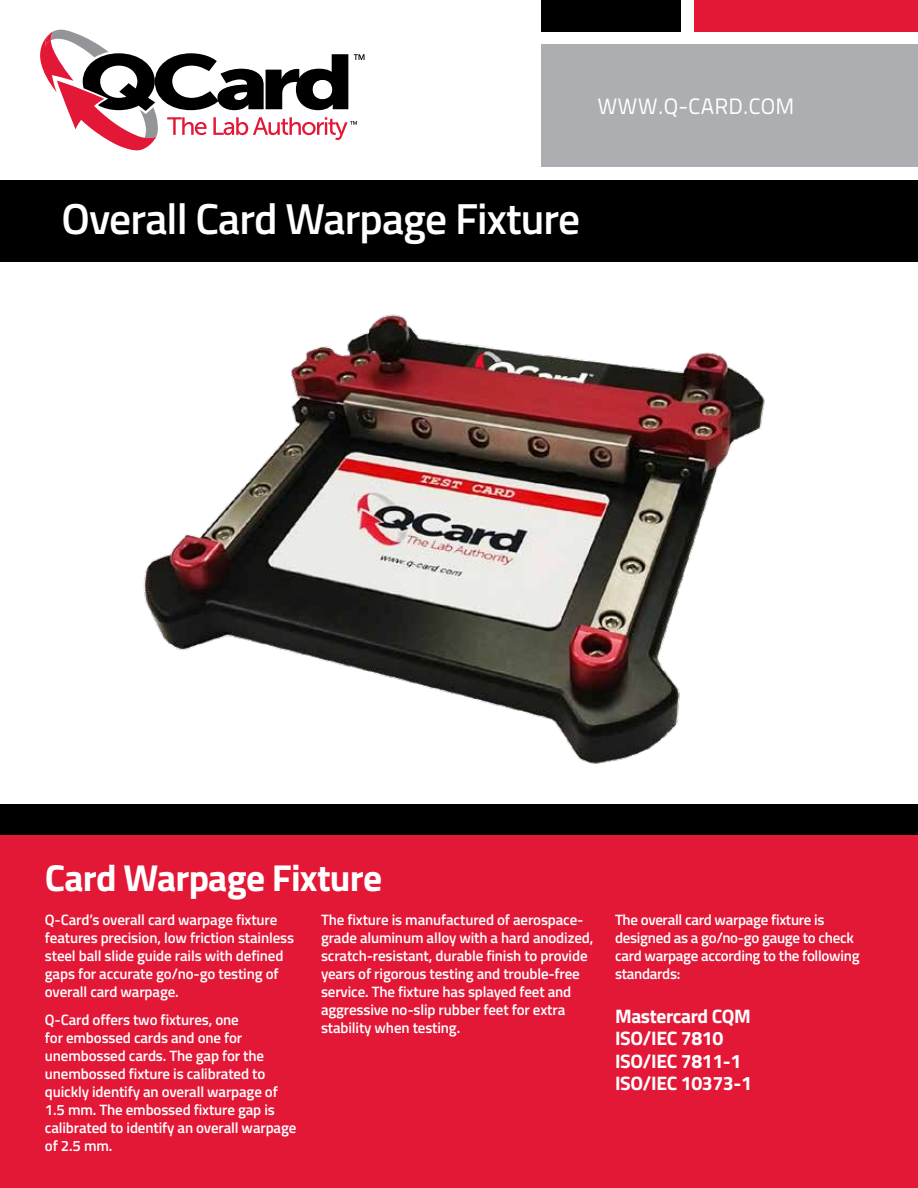
<style>
.page{position:relative;width:918px;height:1188px;background:#fff}
.page>*{position:absolute;margin:0;border:0;box-sizing:border-box;transform-origin:0 0}
.t1{font:600 43.5px "Titillium Web";letter-spacing:-.02em;color:#fff}
.t2{font:700 37.5px "Titillium Web";letter-spacing:-.02em;color:#fff}
.t3{font:22.2px "Titillium Text 22 L";letter-spacing:.01em;color:#fff}
.t4{font:700 19.5px/22.5px "Titillium Web";letter-spacing:-.02em;color:#fff}
.t5{font:600 15px/18px "Titillium Web";letter-spacing:-.01em;color:#fff}
</style>
<div class="page">
<img style="left:143px;top:314px;width:622px;height:450px">
<div style="left:0;top:824px;width:918px;height:364px;background:#e31837"></div>
<div style="left:0;top:804px;width:918px;height:31px;background:#000"></div>
<div style="left:0;top:181px;width:918px;height:81px;background:#000"></div>
<div style="left:541px;top:45px;width:377px;height:122px;background:#acaeb1"></div>
<div style="left:541px;top:0;width:139px;height:31px;background:#000"></div>
<div style="left:695px;top:0;width:223px;height:31px;background:#e31837"></div>
<svg style="left:40px;top:29px;width:325px;height:121px"></svg>
<h3 class="t3" style="left:597px;top:90px;width:199px">WWW.Q-CARD.COM</h3>
<h1 class="t1" style="left:61px;top:186px;width:520px">Overall Card Warpage Fixture</h1>
<h2 class="t2" style="left:45px;top:849px;width:339px">Card Warpage Fixture</h2>
<p class="t5" style="left:45px;top:910px;width:251px">Q-Card’s overall card warpage fixture features precision, low friction stainless steel ball slide guide rails with defined gaps for accurate go/no-go testing of overall card warpage.</p>
<p class="t5" style="left:45px;top:1010px;width:253px">Q-Card offers two fixtures, one<br>for embossed cards and one for unembossed cards. The gap for the unembossed fixture is calibrated to quickly identify an overall warpage of<br>1.5 mm. The embossed fixture gap is calibrated to identify an overall warpage of 2.5 mm.</p>
<p class="t5" style="left:321px;top:910px;width:274px">The fixture is manufactured of aerospace&shy;grade aluminum alloy with a hard anodized, scratch-resistant, durable finish to provide years of rigorous testing and trouble-free service. The fixture has splayed feet and aggressive no-slip rubber feet for extra stability when testing.</p>
<p class="t5" style="left:615px;top:910px;width:246px">The overall card warpage fixture is designed as a go/no-go gauge to check card warpage according to the following standards:</p>
<h3 class="t4" style="left:615px;top:1004px;width:138px">Mastercard CQM<br>ISO/IEC 7810<br>ISO/IEC 7811-1<br>ISO/IEC 10373-1</h3>
</div>
